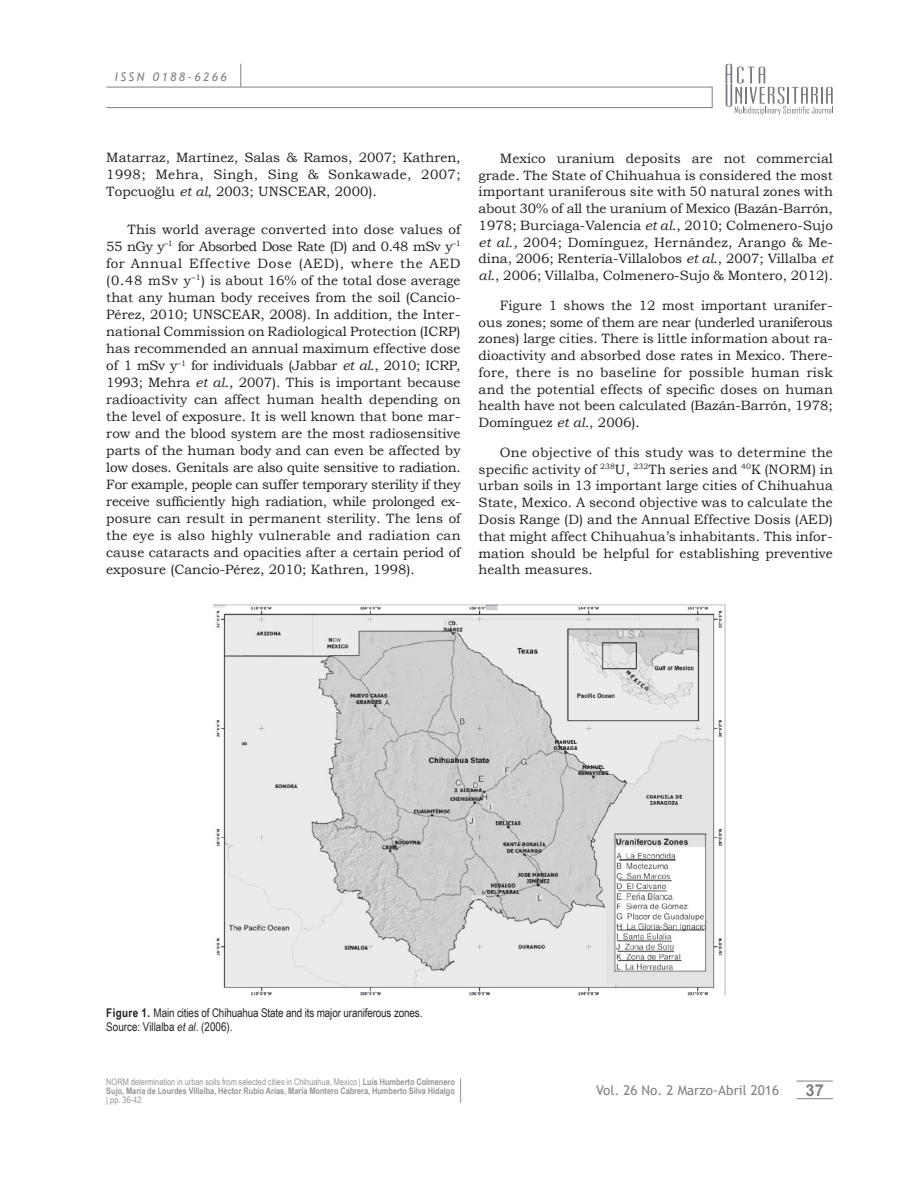
<style>
.page{position:relative;width:918px;height:1188px;background:#fff}
.page>*{position:absolute;margin:0;border:0;box-sizing:border-box;transform-origin:0 0}
.t1{font:700 16.5px "Arial";color:#808285}
.t2{font:13.5px/16.8px "Bookman Old Style";color:#231f20;text-align:justify}
.t3{font:13.5px "Trebuchet MS";color:#808285}
.t4{font:12px/13.5px "Arial Narrow";letter-spacing:-.01em;color:#231f20}
.t5{font:italic 12px "Trebuchet MS";letter-spacing:.2em;color:#808285}
.t6{font:700 9px/9px "Arial Narrow";color:#939598}
.t7{font:9px "Arial Narrow";color:#939598}
.s1{font-style:italic}
.s2{font-weight:700}
.s3{font-weight:400}
</style>
<div class="page">
<hr style="left:796px;top:1081px;width:37px;height:1px;background:#808285">
<hr style="left:796px;top:1098px;width:37px;height:1px;background:#808285">
<div style="left:106px;top:87px;width:606px;height:21px;border:1px solid #808285"></div>
<svg style="left:241px;top:64px;width:1px;height:23px"></svg>
<svg style="left:726px;top:64px;width:107px;height:51px"></svg>
<svg style="left:460px;top:1078px;width:1px;height:25px"></svg>
<img style="left:214px;top:604px;width:512px;height:392px">
<p class="t5" style="left:115px;top:70px;width:114px">ISSN 0188-6266</p>
<p class="t2" style="left:106px;top:149px;width:356px">Matarraz, Martínez, Salas &amp; Ramos, 2007; Kathren, 1998; Mehra, Singh, Sing &amp; Sonkawade, 2007; Topcuoglu <span class="s1">et al</span>, 2003; UNSCEAR, 2000).</p>
<p class="t2" style="left:106px;top:221px;width:356px;text-indent:21px">This world average converted into dose values of 55 nGy y<sup>–1</sup> for Absorbed Dose Rate (D) and 0.48 mSv y<sup>–1 </sup>for Annual Effective Dose (AED), where the AED (0.48 mSv y<sup>–1</sup>) is about 16% of the total dose average that any human body receives from the soil (Cancio-Pérez, 2010; UNSCEAR, 2008). In addition, the Inter&shy;national Commission on Radiological Protection (ICRP) has recommended an annual maximum effective dose of 1 mSv y<sup>–1</sup> for individuals (Jabbar <span class="s1">et al</span>., 2010; ICRP, 1993; Mehra <span class="s1">et al</span>., 2007). This is important because radioactivity can affect human health depending on the level of exposure. It is well known that bone mar&shy;row and the blood system are the most radiosensitive parts of the human body and can even be affected by low doses. Genitals are also quite sensitive to radiation.<br>For example, people can suffer temporary sterility if they receive sufficiently high radiation, while prolonged ex&shy;posure can result in permanent sterility. The lens of the eye is also highly vulnerable and radiation can cause cataracts and opacities after a certain period of exposure (Cancio-Pérez, 2010; Kathren, 1998).</p>
<p class="t2" style="left:479px;top:150px;width:356px;text-indent:21px">Mexico uranium deposits are not commercial grade. The State of Chihuahua is considered the most important uraniferous site with 50 natural zones with about 30% of all the uranium of Mexico (Bazán-Barrón, 1978; Burciaga-Valencia <span class="s1">et al</span>., 2010; Colmenero-Sujo <span class="s1">et al</span>., 2004; Domínguez, Hernández, Arango &amp; Me&shy;dina, 2006; Rentería-Villalobos <span class="s1">et al</span>., 2007; Villalba <span class="s1">et al</span>., 2006; Villalba, Colmenero-Sujo &amp; Montero, 2012).</p>
<p class="t2" style="left:479px;top:297px;width:356px;text-indent:21px">Figure 1 shows the 12 most important uranifer&shy;ous zones; some of them are near (underled uraniferous zones) large cities. There is little information about ra&shy;dioactivity and absorbed dose rates in Mexico. There&shy;fore, there is no baseline for possible human risk and the potential effects of specific doses on human health have not been calculated (Bazán-Barrón, 1978; Domínguez <span class="s1">et al</span>., 2006).</p>
<p class="t2" style="left:479px;top:444px;width:356px;text-indent:21px">One objective of this study was to determine the specific activity of <sup>238</sup>U, <sup>232</sup>Th series and <sup>40</sup>K (NORM) in urban soils in 13 important large cities of Chihuahua State, Mexico. A second objective was to calculate the Dosis Range (D) and the Annual Effective Dosis (AED) that might affect Chihuahua’s inhabitants. This infor&shy;mation should be helpful for establishing preventive health measures.</p>
<p class="t4" style="left:106px;top:1006px;width:318px"><span class="s2">Figure 1.</span> Main cities of Chihuahua State and its major uraniferous zones.<br>Source: Villalba <span class="s1">et al</span>. (2006).</p>
<p class="t6" style="left:106px;top:1077px;width:350px"><span class="s3">NORM determination in urban soils from selected cities in Chihuahua, Mexico |</span> Luis Humberto Colmenero<br>Sujo, María de Lourdes Villalba, Héctor Rubio Arias, María Montero Cabrera, Humberto Silva Hidalgo</p>
<p class="t7" style="left:106px;top:1093px;width:37px">| pp. 36-42</p>
<p class="t3" style="left:596px;top:1082px;width:184px">Vol. 26 No. 2 Marzo-Abril 2016</p>
<p class="t1" style="left:806px;top:1079px;width:20px">37</p>
</div>
